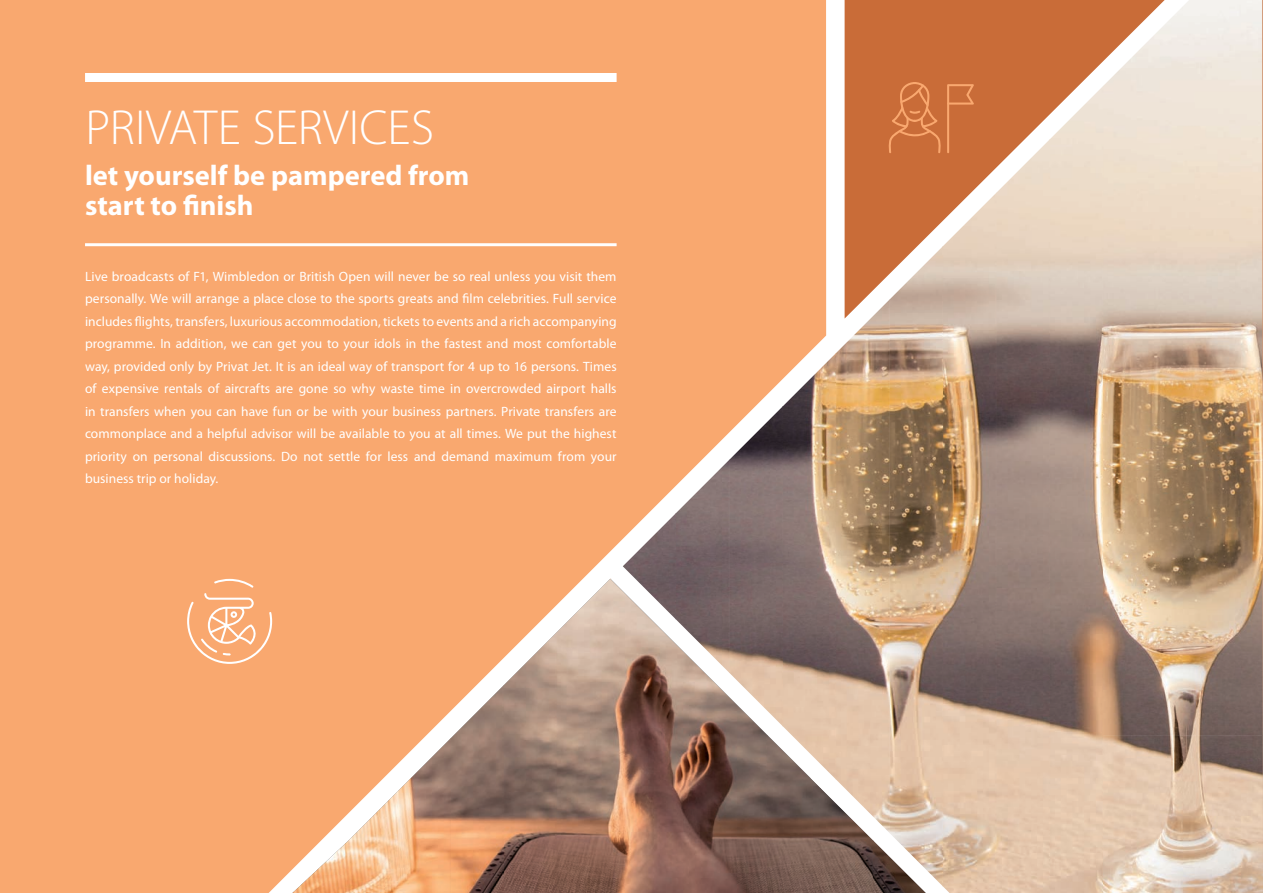
<style>
.page{position:relative;width:1263px;height:893px;background:#fff}
.page>*{position:absolute;margin:0;border:0;box-sizing:border-box;transform-origin:0 0}
.t1{font:300 49.5px "Myriad Pro";letter-spacing:.005em;color:#fff}
.t2{font:700 28.5px/30px "Myriad Pro";color:#fff}
.t3{font:13.5px/22.5px "Myriad Pro";letter-spacing:.005em;color:#fff;text-align:justify}
</style>
<div class="page">
<div style="left:0;top:0;width:623px;height:893px;background:#f9a86f"></div>
<svg style="left:187px;top:579px;width:85px;height:85px;background:#f9b585"></svg>
<svg style="left:623px;top:0;width:480px;height:513px;background:#e99965"></svg>
<img style="left:1103px;top:0;width:159px;height:893px">
<img style="left:1049px;top:86px;width:54px;height:807px">
<img style="left:996px;top:139px;width:54px;height:754px">
<img style="left:942px;top:193px;width:54px;height:700px">
<img style="left:889px;top:246px;width:54px;height:640px">
<img style="left:836px;top:299px;width:54px;height:534px">
<img style="left:782px;top:353px;width:54px;height:427px">
<img style="left:729px;top:406px;width:54px;height:173px">
<img style="left:676px;top:459px;width:53px;height:120px">
<img style="left:623px;top:513px;width:53px;height:66px">
<svg style="left:1262px;top:0;width:1px;height:893px"></svg>
<svg style="left:292px;top:579px;width:518px;height:264px;background:#e4a377"></svg>
<img style="left:556px;top:579px;width:159px;height:314px">
<img style="left:503px;top:632px;width:54px;height:261px">
<img style="left:714px;top:682px;width:54px;height:211px">
<img style="left:450px;top:685px;width:54px;height:208px">
<img style="left:767px;top:735px;width:54px;height:158px">
<img style="left:397px;top:738px;width:54px;height:155px">
<img style="left:820px;top:788px;width:53px;height:105px">
<img style="left:345px;top:791px;width:53px;height:102px">
<img style="left:873px;top:840px;width:53px;height:53px">
<img style="left:292px;top:843px;width:53px;height:50px">
<div style="left:85px;top:73px;width:532px;height:9px;background:#fff"></div>
<hr style="left:85px;top:243px;width:532px;height:3px;background:#fff">
<h1 class="t1" style="left:86px;top:100px;width:350px">PRIVATE SERVICES</h1>
<h2 class="t2" style="left:85px;top:161px;width:386px">let yourself be pampered from start to finish</h2>
<p class="t3" style="left:85px;top:265px;width:533px">Live broadcasts of F1, Wimbledon or British Open will never be so real unless you visit them personally. We will arrange a place close to the sports greats and film celebrities. Full service includes flights, transfers, luxurious accommodation, tickets to events and a rich accompanying programme. In addition, we can get you to your idols in the fastest and most comfortable way, provided only by Privat Jet. It is an ideal way of transport for 4 up to 16 persons. Times of expensive rentals of aircrafts are gone so why waste time in overcrowded airport halls in transfers when you can have fun or be with your business partners. Private transfers are commonplace and a helpful advisor will be available to you at all times. We put the highest priority on personal discussions. Do not settle for less and demand maximum from your business trip or holiday.</p>
</div>
